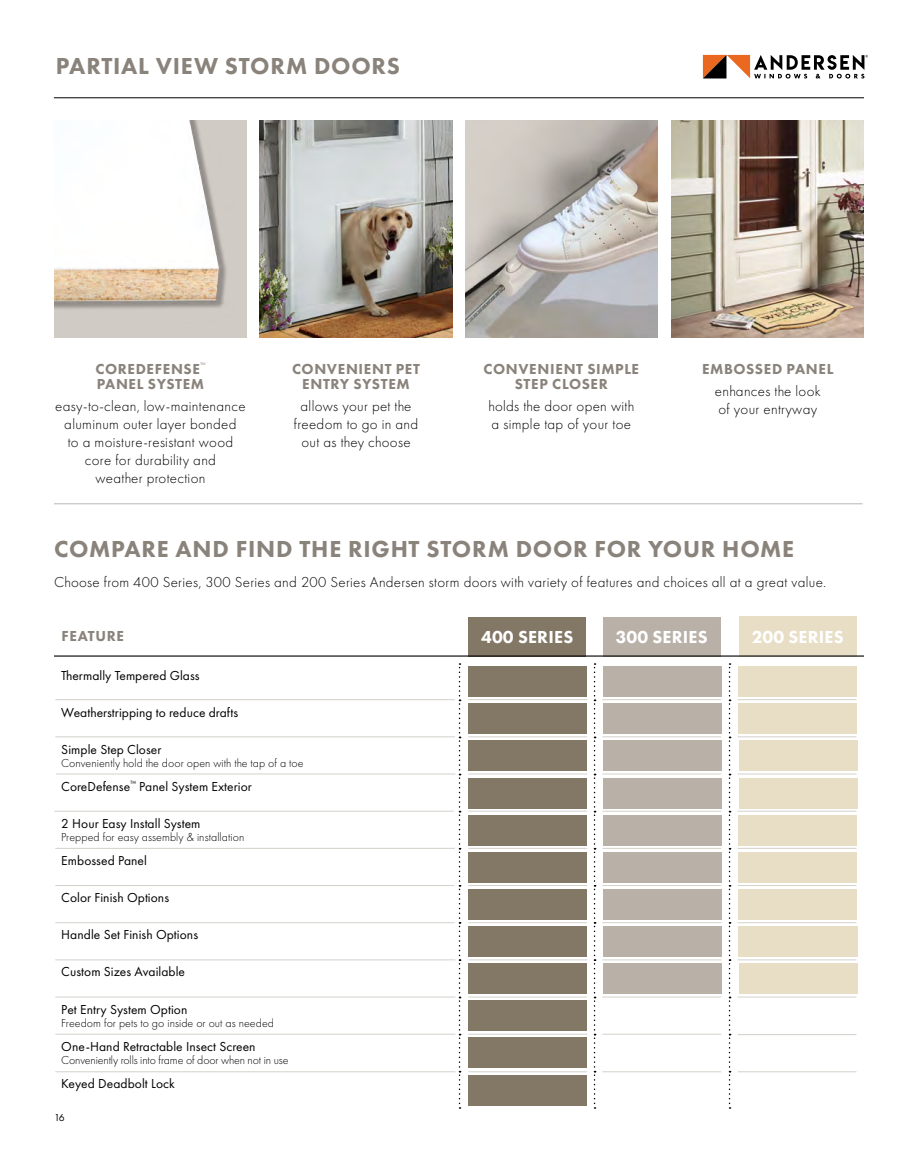
<style>
.page{position:relative;width:918px;height:1175px;background:#fff}
.page>*{position:absolute;margin:0;border:0;box-sizing:border-box;transform-origin:0 0}
.t1{font:800 24px "Futura PT";letter-spacing:.03em;color:#8a837b}
.t2{font:800 18px "Futura PT";letter-spacing:.01em;color:#fff}
.t3{font:300 15px/18px "Futura PT";letter-spacing:.02em;color:#000;text-align:center}
.t4{font:800 15px/15px "Futura PT";letter-spacing:.04em;color:#8a837b;text-align:center}
.t5{font:13.5px "Futura PT";letter-spacing:.005em;color:#000}
.t6{font:300 12px "Futura PT";letter-spacing:.005em;color:#000}
.t7{font:10.5px "Futura PT";color:#000}
.t8{font:7.05px "Futura PT";color:#8a837b}
</style>
<div class="page">
<hr style="left:54px;top:97px;width:810px;height:1px;background:#000">
<hr style="left:54px;top:503px;width:808px;height:1px;background:#bcbec0">
<svg style="left:703px;top:55px;width:165px;height:23px"></svg>
<svg style="left:459px;top:663px;width:2px;height:445px"></svg>
<svg style="left:594px;top:663px;width:2px;height:445px"></svg>
<svg style="left:729px;top:663px;width:2px;height:445px"></svg>
<div style="left:603px;top:666px;width:118px;height:31px;background:#b9b1a8"></div>
<div style="left:738px;top:666px;width:118px;height:31px;background:#e8dec6"></div>
<div style="left:738px;top:703px;width:118px;height:31px;background:#e8dec6"></div>
<div style="left:603px;top:815px;width:118px;height:30px;background:#b9b1a8"></div>
<div style="left:738px;top:815px;width:118px;height:30px;background:#e8dec6"></div>
<div style="left:603px;top:852px;width:118px;height:30px;background:#b9b1a8"></div>
<div style="left:738px;top:852px;width:118px;height:30px;background:#e8dec6"></div>
<div style="left:603px;top:889px;width:118px;height:30px;background:#b9b1a8"></div>
<div style="left:738px;top:889px;width:118px;height:30px;background:#e8dec6"></div>
<div style="left:603px;top:926px;width:118px;height:30px;background:#b9b1a8"></div>
<div style="left:603px;top:963px;width:118px;height:31px;background:#b9b1a8"></div>
<div style="left:468px;top:617px;width:118px;height:39px;background:#837766"></div>
<div style="left:468px;top:666px;width:119px;height:31px;background:#837766"></div>
<div style="left:468px;top:703px;width:119px;height:31px;background:#837766"></div>
<div style="left:468px;top:740px;width:119px;height:31px;background:#837766"></div>
<div style="left:468px;top:814px;width:119px;height:31px;background:#837766"></div>
<div style="left:468px;top:851px;width:119px;height:31px;background:#837766"></div>
<div style="left:468px;top:888px;width:119px;height:31px;background:#837766"></div>
<div style="left:468px;top:926px;width:119px;height:30px;background:#837766"></div>
<div style="left:468px;top:963px;width:119px;height:30px;background:#837766"></div>
<div style="left:468px;top:1000px;width:119px;height:30px;background:#837766"></div>
<div style="left:468px;top:1037px;width:119px;height:31px;background:#837766"></div>
<div style="left:468px;top:1075px;width:119px;height:30px;background:#837766"></div>
<div style="left:468px;top:778px;width:119px;height:30px;background:#837766"></div>
<div style="left:603px;top:617px;width:118px;height:40px;background:#b9b1a8"></div>
<div style="left:739px;top:616px;width:118px;height:40px;background:#e8dec6"></div>
<hr style="left:55px;top:699px;width:400px;height:1px;background:#d4d1ca">
<hr style="left:468px;top:699px;width:119px;height:1px;background:#d4d1ca">
<hr style="left:468px;top:736px;width:119px;height:1px;background:#d4d1ca">
<hr style="left:468px;top:773px;width:119px;height:1px;background:#d4d1ca">
<hr style="left:468px;top:810px;width:119px;height:1px;background:#d4d1ca">
<hr style="left:468px;top:848px;width:119px;height:1px;background:#d4d1ca">
<hr style="left:468px;top:885px;width:119px;height:1px;background:#d4d1ca">
<hr style="left:468px;top:922px;width:119px;height:1px;background:#d4d1ca">
<hr style="left:468px;top:959px;width:119px;height:1px;background:#d4d1ca">
<hr style="left:468px;top:996px;width:119px;height:1px;background:#d4d1ca">
<hr style="left:468px;top:1033px;width:119px;height:1px;background:#d4d1ca">
<hr style="left:468px;top:1071px;width:119px;height:1px;background:#d4d1ca">
<hr style="left:602px;top:699px;width:119px;height:1px;background:#d4d1ca">
<hr style="left:602px;top:736px;width:119px;height:1px;background:#d4d1ca">
<hr style="left:602px;top:773px;width:119px;height:1px;background:#d4d1ca">
<hr style="left:602px;top:810px;width:119px;height:1px;background:#d4d1ca">
<hr style="left:602px;top:848px;width:119px;height:1px;background:#d4d1ca">
<hr style="left:602px;top:885px;width:119px;height:1px;background:#d4d1ca">
<hr style="left:602px;top:922px;width:119px;height:1px;background:#d4d1ca">
<hr style="left:602px;top:959px;width:119px;height:1px;background:#d4d1ca">
<hr style="left:602px;top:996px;width:119px;height:1px;background:#d4d1ca">
<hr style="left:602px;top:1033px;width:119px;height:1px;background:#d4d1ca">
<hr style="left:602px;top:1071px;width:119px;height:1px;background:#d4d1ca">
<hr style="left:738px;top:699px;width:118px;height:1px;background:#d4d1ca">
<hr style="left:738px;top:736px;width:118px;height:1px;background:#d4d1ca">
<hr style="left:738px;top:773px;width:118px;height:1px;background:#d4d1ca">
<hr style="left:738px;top:810px;width:118px;height:1px;background:#d4d1ca">
<hr style="left:738px;top:848px;width:118px;height:1px;background:#d4d1ca">
<hr style="left:738px;top:885px;width:118px;height:1px;background:#d4d1ca">
<hr style="left:738px;top:922px;width:118px;height:1px;background:#d4d1ca">
<hr style="left:738px;top:959px;width:118px;height:1px;background:#d4d1ca">
<hr style="left:738px;top:996px;width:118px;height:1px;background:#d4d1ca">
<hr style="left:738px;top:1034px;width:118px;height:1px;background:#d4d1ca">
<hr style="left:738px;top:1071px;width:118px;height:1px;background:#d4d1ca">
<hr style="left:55px;top:736px;width:400px;height:1px;background:#d4d1ca">
<hr style="left:56px;top:773px;width:399px;height:1px;background:#d4d1ca">
<hr style="left:54px;top:810px;width:400px;height:1px;background:#d4d1ca">
<hr style="left:55px;top:848px;width:400px;height:1px;background:#d4d1ca">
<hr style="left:55px;top:885px;width:400px;height:1px;background:#d4d1ca">
<hr style="left:55px;top:922px;width:400px;height:1px;background:#d4d1ca">
<hr style="left:55px;top:959px;width:400px;height:1px;background:#d4d1ca">
<hr style="left:55px;top:996px;width:400px;height:1px;background:#d4d1ca">
<hr style="left:55px;top:1033px;width:400px;height:1px;background:#d4d1ca">
<hr style="left:55px;top:1071px;width:400px;height:1px;background:#d4d1ca">
<hr style="left:54px;top:655px;width:810px;height:1px;background:#000">
<div style="left:603px;top:778px;width:119px;height:30px;background:#b9b1a8"></div>
<div style="left:603px;top:740px;width:119px;height:31px;background:#b9b1a8"></div>
<div style="left:603px;top:703px;width:119px;height:31px;background:#b9b1a8"></div>
<div style="left:739px;top:778px;width:119px;height:30px;background:#e8dec6"></div>
<div style="left:739px;top:740px;width:119px;height:31px;background:#e8dec6"></div>
<div style="left:739px;top:926px;width:119px;height:30px;background:#e8dec6"></div>
<div style="left:739px;top:963px;width:119px;height:30px;background:#e8dec6"></div>
<img style="left:465px;top:121px;width:193px;height:217px">
<img style="left:672px;top:121px;width:192px;height:217px">
<img style="left:55px;top:121px;width:192px;height:217px">
<img style="left:260px;top:121px;width:192px;height:217px">
<p class="t1" style="left:56px;top:51px;width:345px">PARTIAL VIEW STORM DOORS</p>
<p class="t8" style="left:200px;top:360px;width:7px">™</p>
<p class="t4" style="left:97px;top:376px;width:109px">PANEL SYSTEM</p>
<p class="t3" style="left:55px;top:397px;width:192px">easy-to-clean, low-maintenance aluminum outer layer bonded<br>to a moisture-resistant wood core for durability and<br>weather protection</p>
<p class="t4" style="left:95px;top:361px;width:106px">COREDEFENSE</p>
<p class="t4" style="left:292px;top:361px;width:130px">CONVENIENT PET<br>ENTRY SYSTEM</p>
<p class="t3" style="left:294px;top:397px;width:126px">allows your pet the freedom to go in and out as they choose</p>
<p class="t4" style="left:484px;top:361px;width:157px">CONVENIENT SIMPLE<br>STEP CLOSER</p>
<p class="t3" style="left:488px;top:397px;width:147px;text-align:left">holds the door open with a simple tap of your toe</p>
<p class="t4" style="left:702px;top:361px;width:133px">EMBOSSED PANEL</p>
<p class="t3" style="left:715px;top:382px;width:107px;text-align:left">enhances the look of your entryway</p>
<p class="t1" style="left:54px;top:534px;width:742px">COMPARE AND FIND THE RIGHT STORM DOOR FOR YOUR HOME</p>
<p class="t3" style="left:54px;top:572px;width:774px">Choose from 400 Series, 300 Series and 200 Series Andersen storm doors with variety of features and choices all at a great value.</p>
<p class="t4" style="left:62px;top:628px;width:64px">FEATURE</p>
<p class="t5" style="left:61px;top:667px;width:140px">Thermally Tempered Glass</p>
<p class="t5" style="left:61px;top:704px;width:178px">Weatherstripping to reduce drafts</p>
<p class="t5" style="left:61px;top:741px;width:102px">Simple Step Closer</p>
<p class="t6" style="left:61px;top:756px;width:244px">Conveniently hold the door open with the tap of a toe</p>
<p class="t5" style="left:61px;top:778px;width:192px">CoreDefense<sup>™</sup> Panel System Exterior</p>
<p class="t5" style="left:61px;top:815px;width:141px">2 Hour Easy Install System</p>
<p class="t6" style="left:61px;top:830px;width:185px">Prepped for easy assembly &amp; installation</p>
<p class="t5" style="left:61px;top:852px;width:87px">Embossed Panel</p>
<p class="t5" style="left:61px;top:889px;width:109px">Color Finish Options</p>
<p class="t5" style="left:61px;top:926px;width:138px">Handle Set Finish Options</p>
<p class="t5" style="left:61px;top:964px;width:125px">Custom Sizes Available</p>
<p class="t5" style="left:61px;top:1001px;width:128px">Pet Entry System Option</p>
<p class="t6" style="left:61px;top:1016px;width:214px">Freedom for pets to go inside or out as needed</p>
<p class="t5" style="left:61px;top:1038px;width:196px">One-Hand Retractable Insect Screen</p>
<p class="t6" style="left:61px;top:1053px;width:229px">Conveniently rolls into frame of door when not in use</p>
<p class="t5" style="left:61px;top:1075px;width:115px">Keyed Deadbolt Lock</p>
<p class="t7" style="left:54px;top:1111px;width:12px">16</p>
<p class="t2" style="left:481px;top:625px;width:94px">400 SERIES</p>
<p class="t2" style="left:616px;top:625px;width:93px">300 SERIES</p>
<p class="t2" style="left:752px;top:625px;width:93px">200 SERIES</p>
</div>
